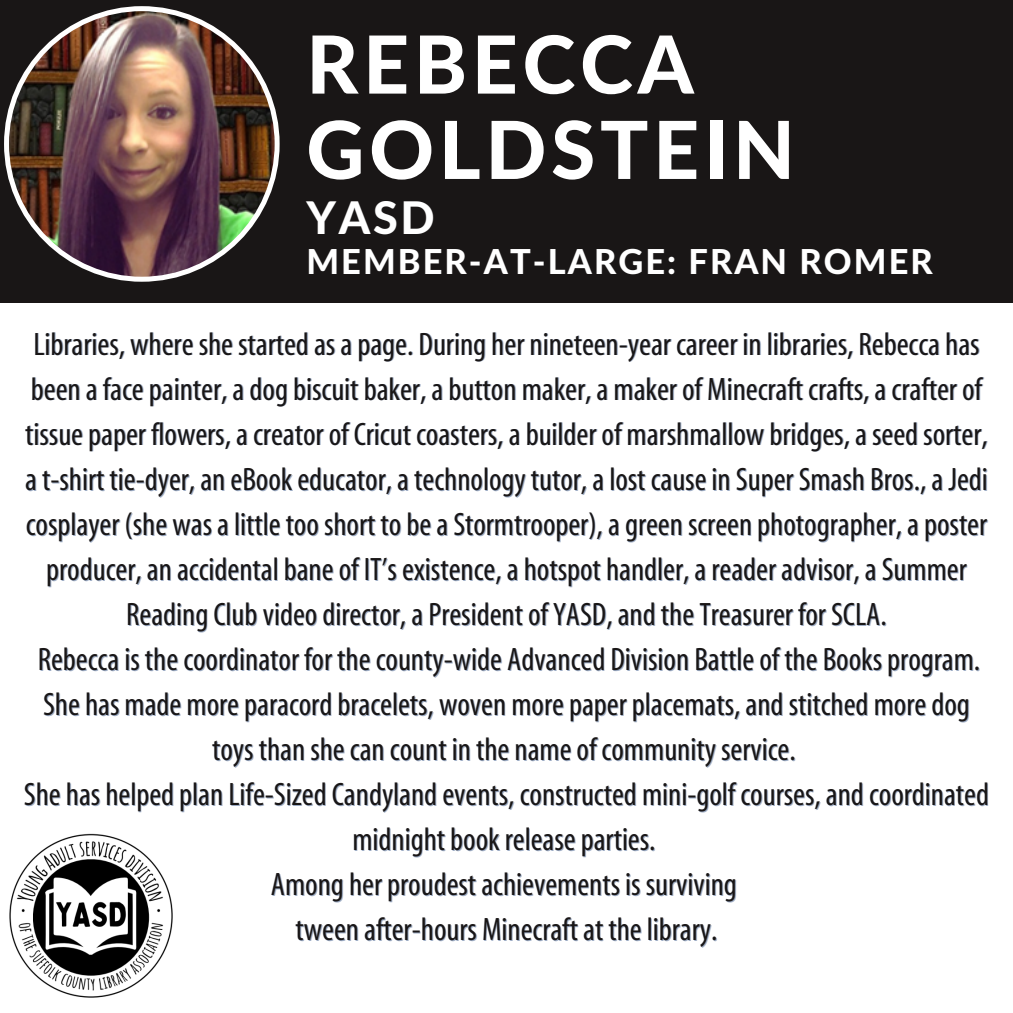
<style>
.page{position:relative;width:1013px;height:1013px;background:#fff}
.page>*{position:absolute;margin:0;border:0;box-sizing:border-box;transform-origin:0 0}
.t1{font:800 80px/85.2px "Lato Latin";letter-spacing:.06em;color:#fff}
.t2{font:800 45px "Lato Latin";color:#fff}
.t3{font:800 34.38px "Lato Latin";letter-spacing:.06em;color:#fff}
.t4{font:condensed 32.5px/45px "Myriad";color:#191616;text-align:center}
</style>
<div class="page">
<div style="left:0;top:0;width:1012px;height:302px;background:#191616"></div>
<img style="left:4px;top:6px;width:275px;height:276px">
<img style="left:9px;top:833px;width:164px;height:165px">
<p class="t1" style="left:306px;top:27px;width:490px">REBECCA<br>GOLDSTEIN</p>
<p class="t2" style="left:306px;top:198px;width:130px">YASD</p>
<p class="t3" style="left:306px;top:246px;width:628px">MEMBER-AT-LARGE: FRAN ROMER</p>
<p class="t4" style="left:25px;top:323px;width:964px">Libraries, where she started as a page. During her nineteen-year career in libraries, Rebecca has been a face painter, a dog biscuit baker, a button maker, a maker of Minecraft crafts, a crafter of tissue paper flowers, a creator of Cricut coasters, a builder of marshmallow bridges, a seed sorter, a t-shirt tie-dyer, an eBook educator, a technology tutor, a lost cause in Super Smash Bros., a Jedi cosplayer (she was a little too short to be a Stormtrooper), a green screen photographer, a poster producer, an accidental bane of IT’s existence, a hotspot handler, a reader advisor, a Summer Reading Club video director, a President of YASD, and the Treasurer for SCLA.</p>
<p class="t4" style="left:38px;top:638px;width:943px">Rebecca is the coordinator for the county-wide Advanced Division Battle of the Books program.<br>She has made more paracord bracelets, woven more paper placemats, and stitched more dog toys than she can count in the name of community service.</p>
<p class="t4" style="left:24px;top:773px;width:966px">She has helped plan Life-Sized Candyland events, constructed mini-golf courses, and coordinated midnight book release parties.</p>
<p class="t4" style="left:271px;top:863px;width:467px">Among her proudest achievements is surviving</p>
<p class="t4" style="left:295px;top:908px;width:423px">tween after-hours Minecraft at the library.</p>
</div>
